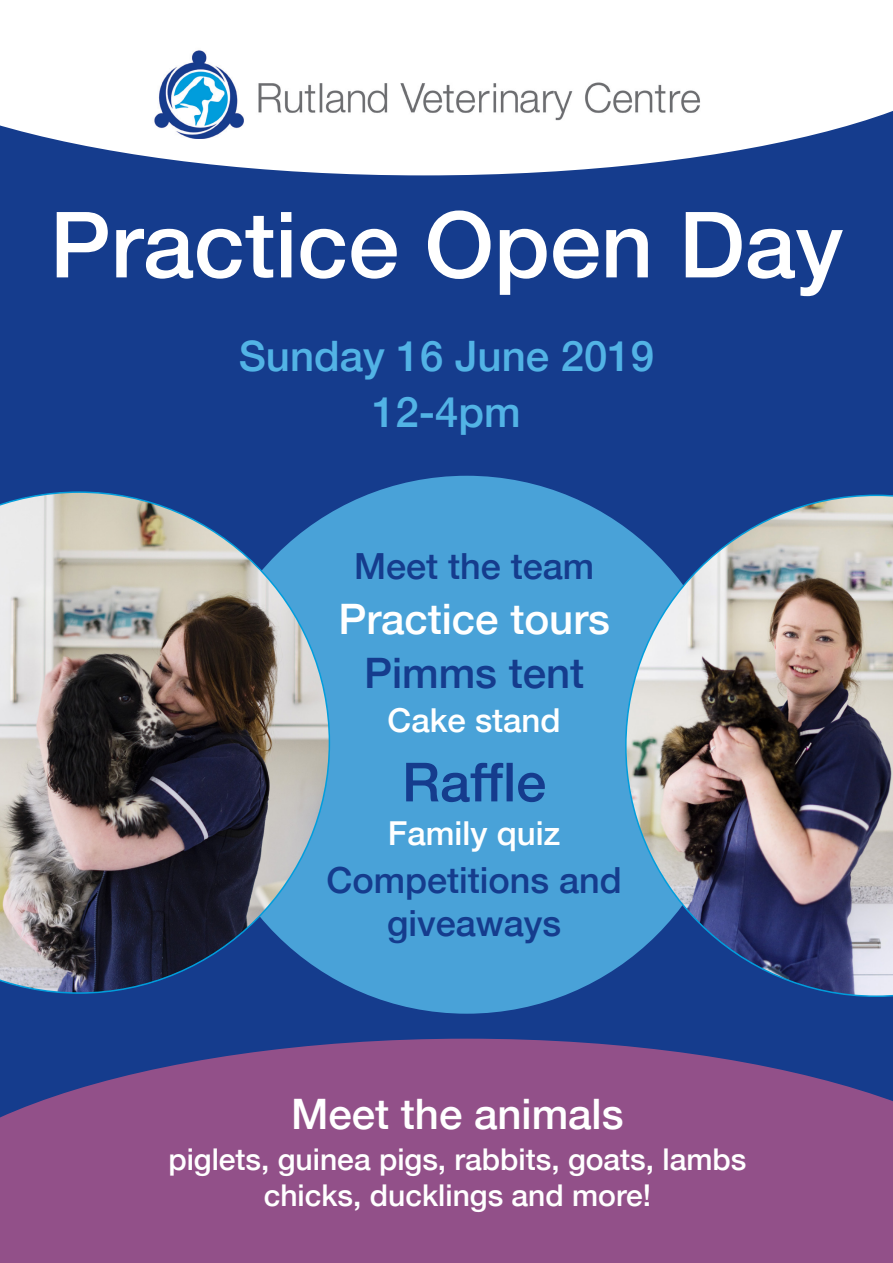
<style>
.page{position:relative;width:893px;height:1263px;background:#fff}
.page>*{position:absolute;margin:0;border:0;box-sizing:border-box;transform-origin:0 0}
.t1{font:500 91.5px "Helvetica Neue";color:#fff}
.t2{font:500 54px "Helvetica Neue";color:#153c8d}
.t3{font:500 42px "Helvetica Neue";color:#fff}
.t4{font:500 42px "Helvetica Neue";color:#52b3e5}
.t5{font:500 42px "Helvetica Neue";color:#153c8d}
.t6{font:500 36px/43.2px "Helvetica Neue";color:#153c8d;text-align:center}
.t7{font:500 33px "Helvetica Neue";color:#fff}
.t8{font:500 30px/36px "Helvetica Neue";color:#fff;text-align:center}
</style>
<div class="page">
<div style="left:0;top:74px;width:893px;height:1189px;background:#153c8d"></div>
<svg style="left:0;top:74px;width:893px;height:101px;fill:#fff"></svg>
<svg style="left:0;top:1039px;width:893px;height:224px;fill:#925089"></svg>
<div style="left:198px;top:476px;width:538px;height:538px;background:#49a2d8;border-radius:50%"></div>
<img style="left:150px;top:50px;width:593px;height:89px">
<img style="left:0;top:491px;width:330px;height:503px">
<img style="left:625px;top:495px;width:268px;height:502px">
<p class="t1" style="left:50px;top:171px;width:795px">Practice Open Day</p>
<p class="t4" style="left:239px;top:322px;width:417px">Sunday 16 June 2019</p>
<p class="t4" style="left:372px;top:379px;width:150px">12-4pm</p>
<p class="t6" style="left:354px;top:542px;width:242px">Meet the team</p>
<p class="t3" style="left:338px;top:585px;width:273px">Practice tours</p>
<p class="t5" style="left:364px;top:640px;width:222px">Pimms tent</p>
<p class="t7" style="left:388px;top:694px;width:174px">Cake stand</p>
<p class="t2" style="left:402px;top:739px;width:146px">Raffle</p>
<p class="t7" style="left:388px;top:807px;width:174px">Family quiz</p>
<p class="t6" style="left:326px;top:855px;width:297px">Competitions and giveaways</p>
<p class="t3" style="left:291px;top:1081px;width:334px">Meet the animals</p>
<p class="t8" style="left:168px;top:1138px;width:580px">piglets, guinea pigs, rabbits, goats, lambs chicks, ducklings and more!</p>
</div>
